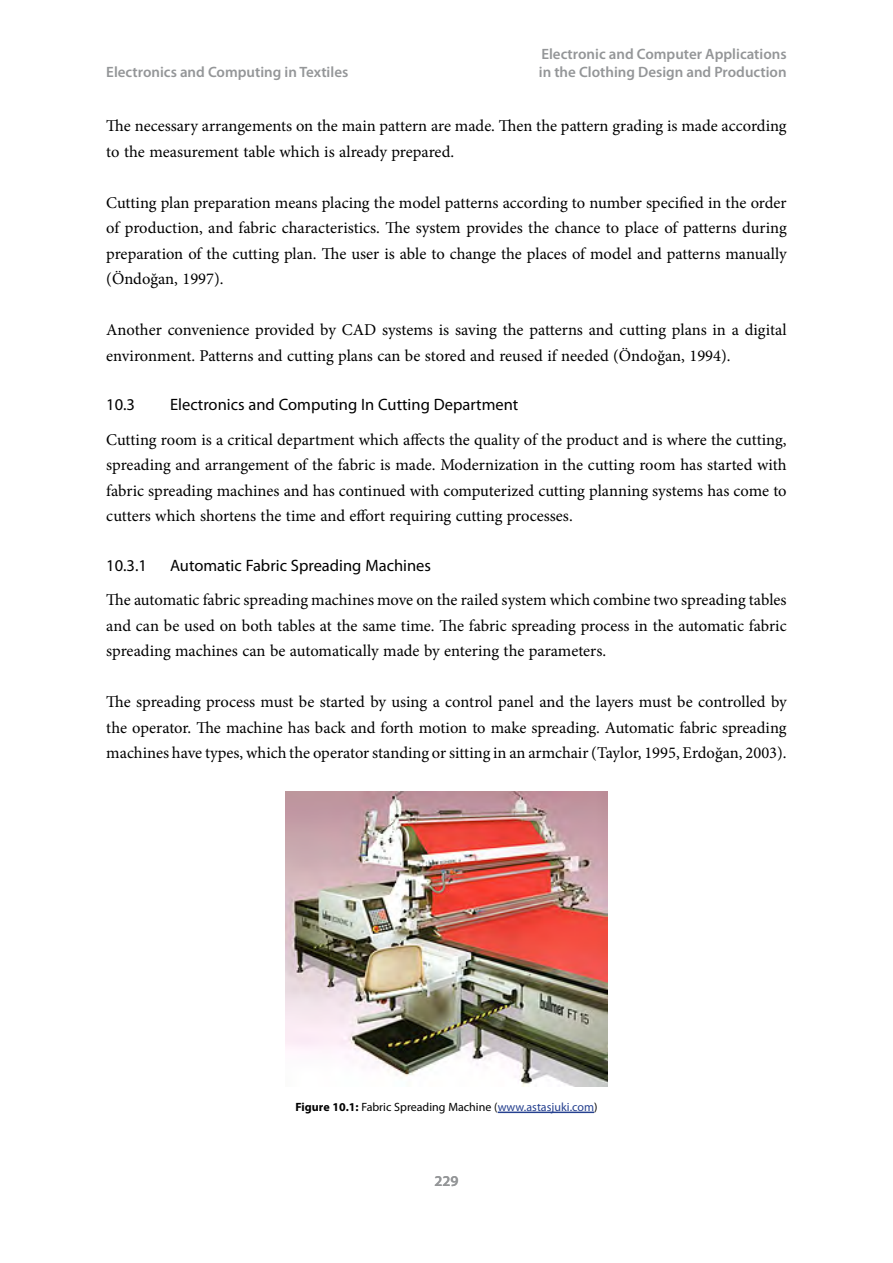
<style>
.page{position:relative;width:893px;height:1263px;background:#fff}
.page>*{position:absolute;margin:0;border:0;box-sizing:border-box;transform-origin:0 0}
.t1{font:16.5px/25.5px "Minion Pro";color:#000;text-align:justify}
.t2{font:16.5px "Myriad Pro";color:#000}
.t3{font:600 15px/18px "Myriad Pro";color:#949698}
.t4{font:12px "Myriad Pro";color:#000}
.s1{font-weight:700}
.s2{color:#25408f}
</style>
<div class="page">
<hr style="left:498px;top:1111px;width:96px;height:2px;background:#25408f">
<img style="left:285px;top:792px;width:323px;height:294px">
<p class="t3" style="left:539px;top:44px;width:249px">Electronic and Computer Applications in the Clothing Design and Production</p>
<p class="t1" style="left:106px;top:113px;width:682px">The necessary arrangements on the main pattern are made. Then the pattern grading is made according to the measurement table which is already prepared.</p>
<p class="t1" style="left:106px;top:190px;width:682px">Cutting plan preparation means placing the model patterns according to number specified in the order of production, and fabric characteristics. The system provides the chance to place of patterns during preparation of the cutting plan. The user is able to change the places of model and patterns manually (Öndoğan, 1997).</p>
<p class="t1" style="left:106px;top:317px;width:682px">Another convenience provided by CAD systems is saving the patterns and cutting plans in a digital environment. Patterns and cutting plans can be stored and reused if needed (Öndoğan, 1994).</p>
<p class="t2" style="left:106px;top:394px;width:30px">10.3</p>
<p class="t2" style="left:170px;top:394px;width:350px">Electronics and Computing In Cutting Department</p>
<p class="t1" style="left:106px;top:427px;width:682px">Cutting room is a critical department which affects the quality of the product and is where the cutting, spreading and arrangement of the fabric is made. Modernization in the cutting room has started with fabric spreading machines and has continued with computerized cutting planning systems has come to cutters which shortens the time and effort requiring cutting processes.</p>
<p class="t2" style="left:106px;top:555px;width:42px">10.3.1</p>
<p class="t2" style="left:170px;top:555px;width:262px">Automatic Fabric Spreading Machines</p>
<p class="t1" style="left:106px;top:587px;width:682px">The automatic fabric spreading machines move on the railed system which combine two spreading tables and can be used on both tables at the same time. The fabric spreading process in the automatic fabric spreading machines can be automatically made by entering the parameters.</p>
<p class="t1" style="left:106px;top:689px;width:682px">The spreading process must be started by using a control panel and the layers must be controlled by the operator. The machine has back and forth motion to make spreading. Automatic fabric spreading machines have types, which the operator standing or sitting in an armchair (Taylor, 1995, Erdoğan, 2003).</p>
<p class="t3" style="left:106px;top:62px;width:244px">Electronics and Computing in Textiles</p>
<p class="t4" style="left:295px;top:1100px;width:303px"><span class="s1">Figure 10.1:</span> Fabric Spreading Machine (<span class="s2">www.astasjuki.com</span>)</p>
<p class="t3" style="left:434px;top:1172px;width:26px">229</p>
</div>
